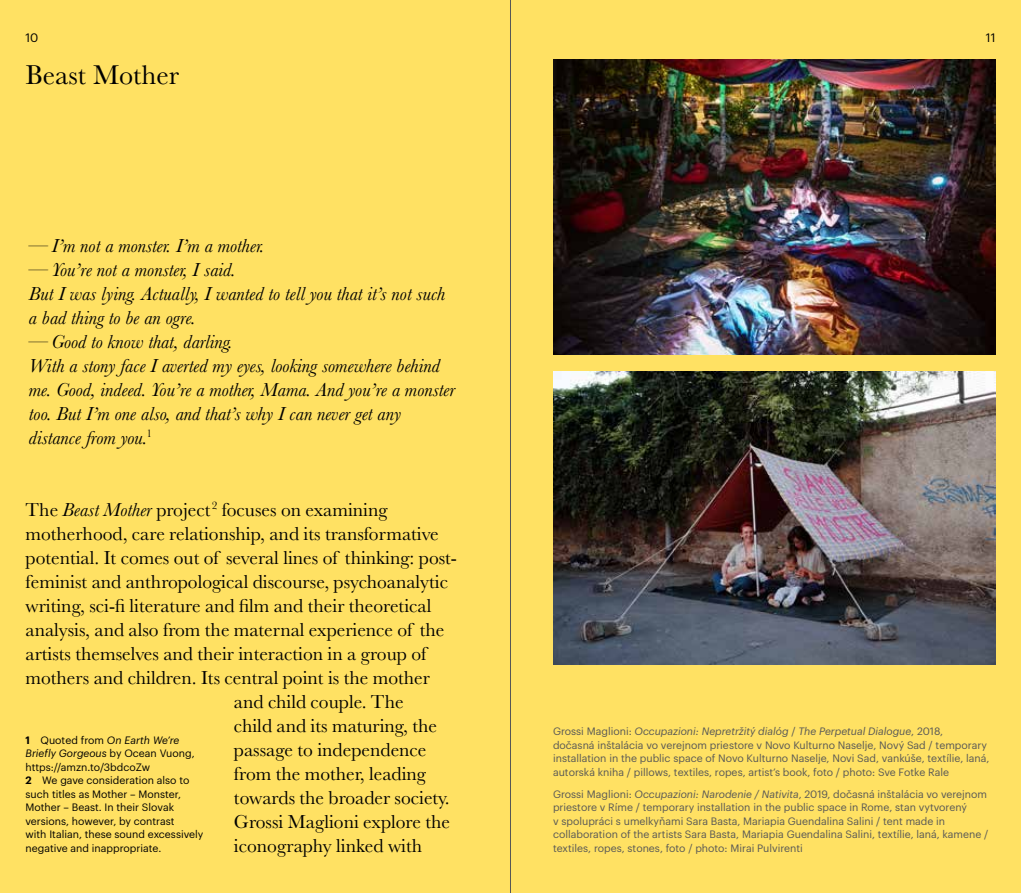
<style>
.page{position:relative;width:1021px;height:893px;background:#fff}
.page>*{position:absolute;margin:0;border:0;box-sizing:border-box;transform-origin:0 0}
.t1{font:28.2px "Baskerville";color:#000}
.t2{font:19.5px "Baskerville";color:#000}
.t3{font:italic 19.5px/24px "Baskerville";color:#000}
.t4{font:12px "Graphik";color:#000}
.t5{font:10.5px/13.5px "Graphik";color:#575756}
.t6{font:10.5px/13.5px "Graphik";color:#000}
.s1{font-style:italic}
.s2{font-weight:600}
</style>
<div class="page">
<div style="left:0;top:0;width:510px;height:893px;background:#ffe163"></div>
<div style="left:510px;top:0;width:510px;height:893px;background:#ffe163"></div>
<img style="left:553px;top:60px;width:442px;height:294px">
<img style="left:553px;top:372px;width:442px;height:292px">
<hr style="left:510px;top:0;width:1px;height:893px;background:#575756">
<p class="t4" style="left:26px;top:28px;width:14px">10</p>
<p class="t4" style="left:985px;top:28px;width:11px">11</p>
<h1 class="t1" style="left:26px;top:56px;width:155px">Beast Mother</h1>
<h2 class="t3" style="left:29px;top:233px;width:237px">— I’m not a monster. I’m a mother.</h2>
<h2 class="t3" style="left:29px;top:257px;width:418px">— You’re not a monster, I said.<br>But I was lying. Actually, I wanted to tell you that it’s not such a bad thing to be an ogre.</h2>
<h2 class="t3" style="left:29px;top:329px;width:428px">— Good to know that, darling.<br>With a stony face I averted my eyes, looking somewhere behind me. Good, indeed. You’re a mother, Mama. And you’re a monster too. But I’m one also, and that’s why I can never get any distance from you.<sup>1</sup></h2>
<h2 class="t2" style="left:26px;top:497px;width:364px">The <span class="s1">Beast Mother</span> project<sup>2</sup> focuses on examining</h2>
<h2 class="t2" style="left:26px;top:521px;width:415px">motherhood, care relationship, and its transformative</h2>
<h2 class="t2" style="left:26px;top:545px;width:433px">potential. It comes out of several lines of thinking: post-</h2>
<h2 class="t2" style="left:26px;top:569px;width:424px">feminist and anthropological discourse, psychoanalytic</h2>
<h2 class="t2" style="left:26px;top:593px;width:407px">writing, sci-fi literature and film and their theoretical</h2>
<h2 class="t2" style="left:26px;top:617px;width:420px">analysis, and also from the maternal experience of the</h2>
<h2 class="t2" style="left:26px;top:641px;width:402px">artists themselves and their interaction in a group of</h2>
<h2 class="t2" style="left:26px;top:665px;width:406px">mothers and children. Its central point is the mother</h2>
<h2 class="t2" style="left:234px;top:689px;width:171px">and child couple. The</h2>
<h2 class="t2" style="left:234px;top:713px;width:205px">child and its maturing, the</h2>
<h2 class="t2" style="left:234px;top:737px;width:194px">passage to independence</h2>
<h2 class="t2" style="left:234px;top:761px;width:194px">from the mother, leading</h2>
<h2 class="t2" style="left:234px;top:785px;width:217px">towards the broader society.</h2>
<h2 class="t2" style="left:234px;top:809px;width:217px">Grossi Maglioni explore the</h2>
<h2 class="t2" style="left:234px;top:833px;width:190px">iconography linked with</h2>
<p class="t6" style="left:26px;top:732px;width:179px"><span class="s2">1</span> Quoted from <span class="s1">On Earth We’re<br>Briefly Gorgeous</span> by Ocean Vuong, https://amzn.to/3bdcoZw<br><span class="s2">2</span> We gave consideration also to such titles as Mother – Monster,<br>Mother – Beast. In their Slovak versions, however, by contrast<br>with Italian, these sound excessively negative and inappropriate.</p>
<p class="t5" style="left:553px;top:724px;width:438px">Grossi Maglioni: <span class="s1">Occupazioni: Nepretržitý dialóg</span> / <span class="s1">The Perpetual Dialogue</span>, 2018,<br>dočasná inštalácia vo verejnom priestore v Novo Kulturno Naselje, Nový Sad / temporary installation in the public space of Novo Kulturno Naselje, Novi Sad, vankúše, textílie, laná, autorská kniha / pillows, textiles, ropes, artist’s book, foto / photo: Sve Fotke Rale</p>
<p class="t5" style="left:553px;top:786px;width:437px">Grossi Maglioni: <span class="s1">Occupazioni: Narodenie / Nativita</span>, 2019, dočasná inštalácia vo verejnom priestore v Ríme / temporary installation in the public space in Rome, stan vytvorený<br>v spolupráci s umelkyňami Sara Basta, Mariapia Guendalina Salini / tent made in collaboration of the artists Sara Basta, Mariapia Guendalina Salini, textílie, laná, kamene / textiles, ropes, stones, foto / photo: Mirai Pulvirenti</p>
</div>
